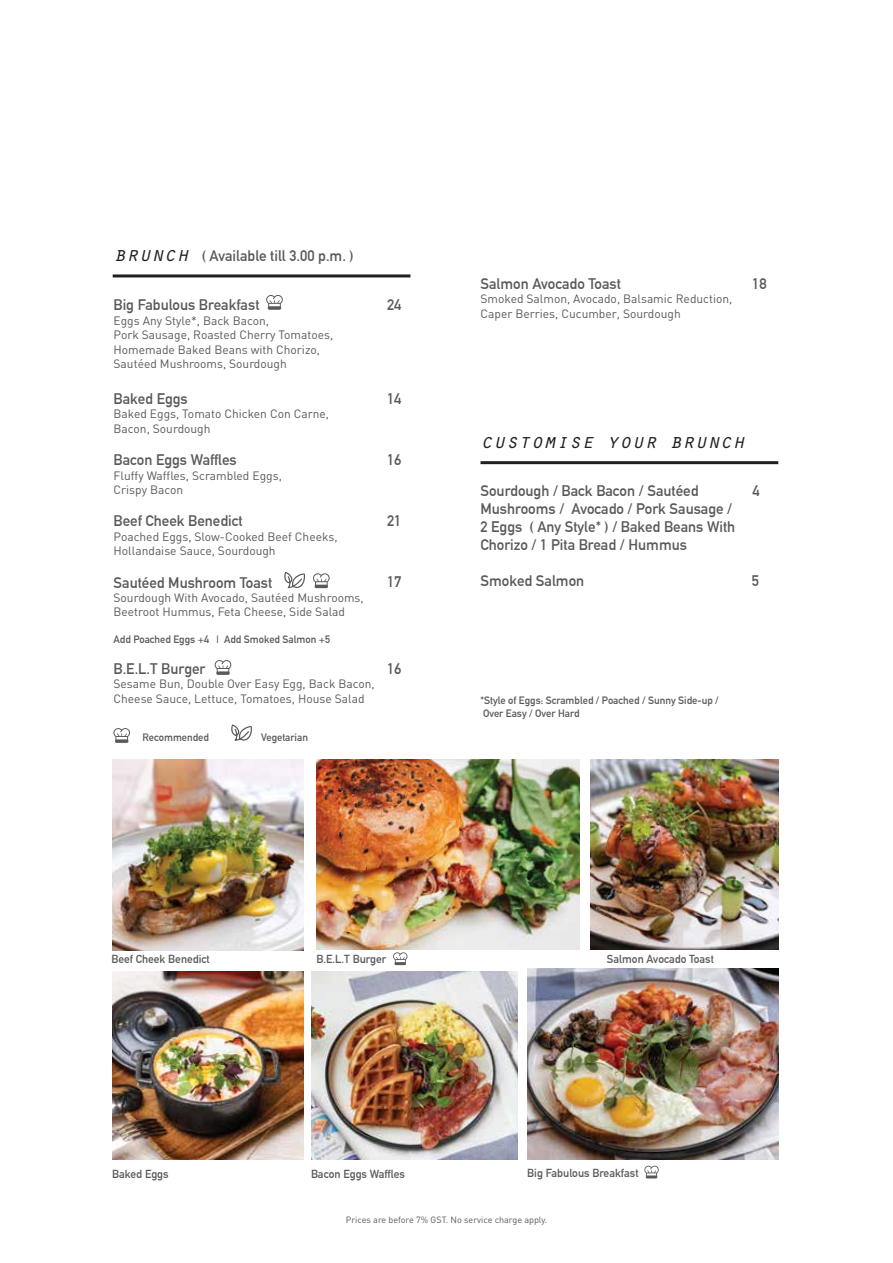
<style>
.page{position:relative;width:893px;height:1263px;background:#fff}
.page>*{position:absolute;margin:0;border:0;box-sizing:border-box;transform-origin:0 0}
.t1{font:italic 21px "Orator Std";color:#231f20}
.t2{font:700 15px/18px "DIN Alternate";color:#58595b}
.t3{font:12px/14.4px "DIN";color:#58595b}
.t4{font:700 11.4px "DIN Alternate";color:#58595b}
.t5{font:700 10.5px/12.6px "DIN Alternate";color:#58595b}
.t6{font:9px "DIN";color:#58595b}
.s1{font-family:"Orator Std";font-weight:400;font-style:italic;font-size:21px;color:#231f20}
</style>
<div class="page">
<img style="left:112px;top:759px;width:191px;height:191px">
<img style="left:311px;top:971px;width:207px;height:188px">
<img style="left:112px;top:971px;width:191px;height:188px">
<svg style="left:644px;top:1166px;width:15px;height:12px"></svg>
<img style="left:527px;top:968px;width:251px;height:192px">
<img style="left:590px;top:759px;width:188px;height:191px">
<hr style="left:113px;top:274px;width:297px;height:3px;background:#231f20">
<svg style="left:266px;top:295px;width:17px;height:15px"></svg>
<svg style="left:313px;top:573px;width:17px;height:15px"></svg>
<svg style="left:284px;top:572px;width:21px;height:17px"></svg>
<img style="left:316px;top:759px;width:263px;height:191px">
<svg style="left:393px;top:952px;width:14px;height:13px"></svg>
<svg style="left:215px;top:660px;width:16px;height:15px"></svg>
<hr style="left:480px;top:461px;width:298px;height:3px;background:#231f20">
<svg style="left:231px;top:724px;width:21px;height:17px"></svg>
<svg style="left:113px;top:728px;width:17px;height:15px"></svg>
<p class="t2" style="left:114px;top:245px;width:242px"><span class="s1">brunch</span> ( Available till 3.00 p.m. )</p>
<p class="t2" style="left:114px;top:295px;width:147px">Big Fabulous Breakfast</p>
<p class="t3" style="left:114px;top:313px;width:221px">Eggs Any Style*, Back Bacon,<br>Pork Sausage, Roasted Cherry Tomatoes, Homemade Baked Beans with Chorizo, Sautéed Mushrooms, Sourdough</p>
<p class="t2" style="left:114px;top:389px;width:76px">Baked Eggs</p>
<p class="t3" style="left:114px;top:407px;width:217px">Baked Eggs, Tomato Chicken Con Carne,<br>Bacon, Sourdough</p>
<p class="t2" style="left:114px;top:450px;width:125px">Bacon Eggs Waffles</p>
<p class="t3" style="left:114px;top:468px;width:170px">Fluffy Waffles, Scrambled Eggs,<br>Crispy Bacon</p>
<p class="t2" style="left:114px;top:511px;width:131px">Beef Cheek Benedict</p>
<p class="t3" style="left:114px;top:529px;width:226px">Poached Eggs, Slow-Cooked Beef Cheeks,<br>Hollandaise Sauce, Sourdough</p>
<p class="t2" style="left:114px;top:572px;width:160px">Sautéed Mushroom Toast</p>
<p class="t3" style="left:114px;top:590px;width:252px">Sourdough With Avocado, Sautéed Mushrooms,<br>Beetroot Hummus, Feta Cheese, Side Salad</p>
<p class="t5" style="left:114px;top:633px;width:218px">Add Poached Eggs +4 | Add Smoked Salmon +5</p>
<p class="t2" style="left:114px;top:659px;width:93px">B.E.L.T Burger</p>
<p class="t3" style="left:114px;top:677px;width:263px">Sesame Bun, Double Over Easy Egg, Back Bacon,<br>Cheese Sauce, Lettuce, Tomatoes, House Salad</p>
<p class="t5" style="left:143px;top:730px;width:68px">Recommended</p>
<p class="t5" style="left:261px;top:730px;width:48px">Vegetarian</p>
<p class="t2" style="left:387px;top:295px;width:16px">24</p>
<p class="t2" style="left:387px;top:389px;width:16px">14</p>
<p class="t2" style="left:387px;top:450px;width:16px">16</p>
<p class="t2" style="left:387px;top:511px;width:16px">21</p>
<p class="t2" style="left:387px;top:572px;width:16px">17</p>
<p class="t2" style="left:387px;top:659px;width:16px">16</p>
<p class="t2" style="left:480px;top:274px;width:142px">Salmon Avocado Toast</p>
<p class="t2" style="left:752px;top:274px;width:16px">18</p>
<p class="t3" style="left:480px;top:291px;width:253px">Smoked Salmon, Avocado, Balsamic Reduction,<br>Caper Berries, Cucumber, Sourdough</p>
<h1 class="t1" style="left:480px;top:425px;width:266px">customise your brunch</h1>
<p class="t2" style="left:480px;top:481px;width:256px">Sourdough / Back Bacon / Sautéed Mushrooms / Avocado / Pork Sausage / 2 Eggs ( Any Style* ) / Baked Beans With Chorizo / 1 Pita Bread / Hummus</p>
<p class="t2" style="left:480px;top:571px;width:105px">Smoked Salmon</p>
<p class="t2" style="left:752px;top:481px;width:9px">4</p>
<p class="t2" style="left:752px;top:571px;width:9px">5</p>
<p class="t5" style="left:480px;top:693px;width:240px">*Style of Eggs: Scrambled / Poached / Sunny Side-up /<br>Over Easy / Over Hard</p>
<p class="t4" style="left:111px;top:951px;width:100px">Beef Cheek Benedict</p>
<p class="t4" style="left:316px;top:950px;width:72px">B.E.L.T Burger</p>
<p class="t4" style="left:607px;top:950px;width:108px">Salmon Avocado Toast</p>
<p class="t4" style="left:112px;top:1165px;width:58px">Baked Eggs</p>
<p class="t4" style="left:311px;top:1165px;width:95px">Bacon Eggs Waffles</p>
<p class="t4" style="left:527px;top:1164px;width:113px">Big Fabulous Breakfast</p>
<p class="t6" style="left:346px;top:1214px;width:203px">Prices are before 7% GST. No service charge apply.</p>
</div>
